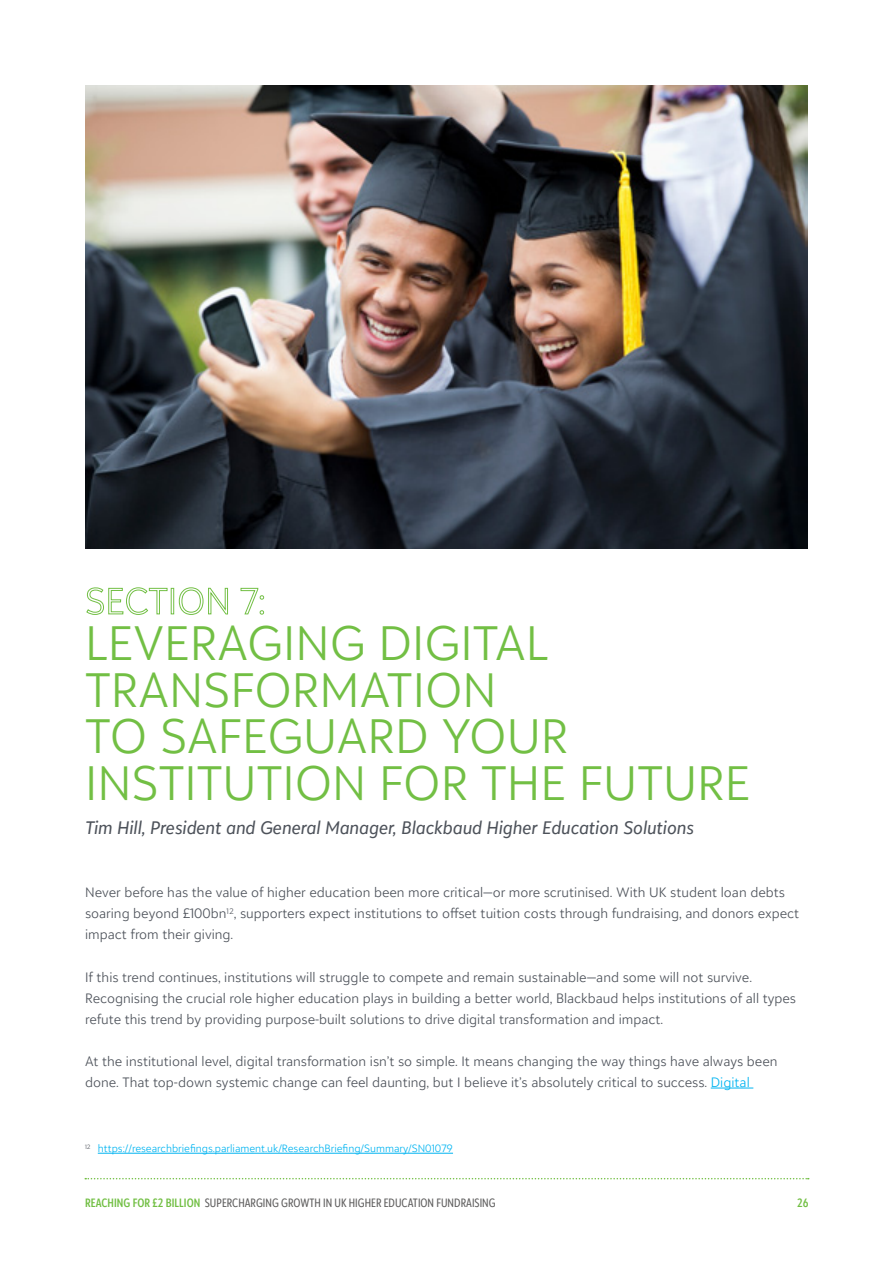
<style>
.page{position:relative;width:893px;height:1263px;background:#fff}
.page>*{position:absolute;margin:0;border:0;box-sizing:border-box;transform-origin:0 0}
.t1{font:300 48px/46.5px "Blackbaud Sans";color:#72bf44}
.t2{font:italic 18px "Blackbaud Sans";color:#4d525a}
.t3{font:300 13.5px/21px "Blackbaud Sans";color:#4d525a}
.t4{font:12px "Blackbaud Sans Condensed";color:#5f5e5e}
.t5{font:600 condensed 12px "Blackbaud Sans";color:#72bf44}
.t6{font:300 10.5px "Blackbaud Sans";color:#00b4f1}
.s1{color:#00b4f1}
.s2{font-family:"Blackbaud Sans";font-weight:600;font-stretch:condensed;color:#72bf44}
</style>
<div class="page">
<svg style="left:85px;top:1178px;width:724px;height:1px"></svg>
<hr style="left:711px;top:1088px;width:42px;height:1px;background:#00b4f1">
<svg style="left:86px;top:587px;width:82px;height:28px"></svg>
<div style="left:171px;top:588px;width:3px;height:26px;border:1px solid #72bf44"></div>
<svg style="left:179px;top:587px;width:49px;height:28px"></svg>
<svg style="left:240px;top:588px;width:25px;height:27px"></svg>
<hr style="left:98px;top:1153px;width:355px;height:1px;background:#00b4f1">
<img style="left:85px;top:85px;width:723px;height:464px">
<h1 class="t1" style="left:85px;top:619px;width:667px">LEVERAGING DIGITAL<br>TRANSFORMATION<br>TO SAFEGUARD YOUR<br>INSTITUTION FOR THE FUTURE</h1>
<h2 class="t2" style="left:85px;top:816px;width:610px">Tim Hill, President and General Manager, Blackbaud Higher Education Solutions</h2>
<p class="t3" style="left:85px;top:882px;width:716px">Never before has the value of higher education been more critical—or more scrutinised. With UK student loan debts soaring beyond £100bn<sup>12</sup>, supporters expect institutions to offset tuition costs through fundraising, and donors expect impact from their giving.</p>
<p class="t3" style="left:85px;top:966px;width:713px">If this trend continues, institutions will struggle to compete and remain sustainable—and some will not survive.<br>Recognising the crucial role higher education plays in building a better world, Blackbaud helps institutions of all types refute this trend by providing purpose-built solutions to drive digital transformation and impact.</p>
<p class="t3" style="left:85px;top:1050px;width:694px">At the institutional level, digital transformation isn’t so simple. It means changing the way things have always been done. That top-down systemic change can feel daunting, but I believe it’s absolutely critical to success. <span class="s1">Digital</span></p>
<p class="t6" style="left:85px;top:1142px;width:369px"><sup>12</sup> https://researchbriefings.parliament.uk/ResearchBriefing/Summary/SN01079</p>
<p class="t4" style="left:85px;top:1195px;width:412px"><span class="s2">REACHING FOR £2 BILLION</span> SUPERCHARGING GROWTH IN UK HIGHER EDUCATION FUNDRAISING</p>
<p class="t5" style="left:797px;top:1195px;width:13px">26</p>
</div>
